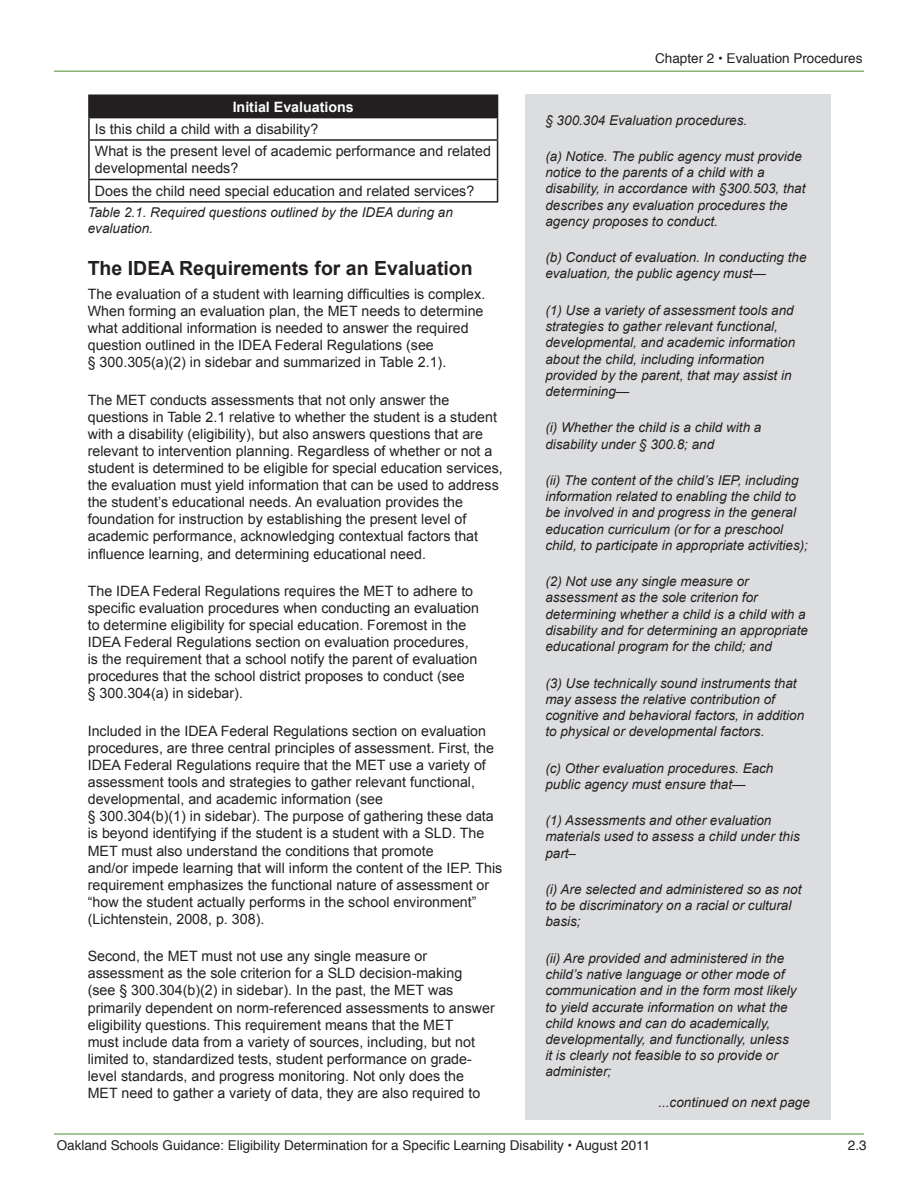
<style>
.page{position:relative;width:918px;height:1188px;background:#fff}
.page>*{position:absolute;margin:0;border:0;box-sizing:border-box;transform-origin:0 0}
.t1{font:700 19.5px "Arial";color:#231f20}
.t2{font:14.25px/17.1px "Arial";color:#231f20}
.t3{font:700 14.25px "Arial";color:#fff}
.t4{font:italic 13.5px/16.2px "Arial";color:#231f20}
.t5{font:13.5px "Helvetica";color:#231f20}
</style>
<div class="page">
<hr style="left:54px;top:1133px;width:810px;height:2px;background:#89b475">
<hr style="left:54px;top:70px;width:810px;height:2px;background:#89b475">
<div style="left:525px;top:94px;width:305px;height:1026px;background:#dcdddf"></div>
<div style="left:89px;top:95px;width:409px;height:23px;background:#231f20"></div>
<hr style="left:88px;top:94px;width:410px;height:2px;background:#231f20">
<hr style="left:88px;top:96px;width:2px;height:21px;background:#231f20">
<hr style="left:88px;top:117px;width:410px;height:1px;background:#231f20">
<hr style="left:88px;top:118px;width:2px;height:21px;background:#231f20">
<svg style="left:497px;top:118px;width:1px;height:21px"></svg>
<hr style="left:88px;top:139px;width:410px;height:2px;background:#231f20">
<hr style="left:88px;top:141px;width:2px;height:38px;background:#231f20">
<hr style="left:497px;top:141px;width:1px;height:38px;background:#231f20">
<hr style="left:88px;top:179px;width:410px;height:1px;background:#231f20">
<hr style="left:88px;top:180px;width:2px;height:21px;background:#231f20">
<svg style="left:497px;top:180px;width:1px;height:21px"></svg>
<hr style="left:88px;top:201px;width:410px;height:2px;background:#231f20">
<p class="t3" style="left:233px;top:97px;width:123px">Initial Evaluations</p>
<p class="t2" style="left:95px;top:118px;width:398px;line-height:22.4px">Is this child a child with a disability?<br>What is the present level of academic performance and related</p>
<p class="t2" style="left:95px;top:157px;width:381px;line-height:22.4px">developmental needs?<br>Does the child need special education and related services?</p>
<p class="t4" style="left:88px;top:204px;width:367px">Table 2.1. Required questions outlined by the IDEA during an evaluation.</p>
<h1 class="t1" style="left:88px;top:255px;width:387px">The IDEA Requirements for an Evaluation</h1>
<p class="t2" style="left:88px;top:285px;width:399px">The evaluation of a student with learning difficulties is complex.<br>When forming an evaluation plan, the MET needs to determine what additional information is needed to answer the required question outlined in the IDEA Federal Regulations (see<br>§ 300.305(a)(2) in sidebar and summarized in Table 2.1).</p>
<p class="t2" style="left:88px;top:391px;width:417px">The MET conducts assessments that not only answer the questions in Table 2.1 relative to whether the student is a student with a disability (eligibility), but also answers questions that are relevant to intervention planning. Regardless of whether or not a student is determined to be eligible for special education services, the evaluation must yield information that can be used to address the student’s educational needs. An evaluation provides the foundation for instruction by establishing the present level of academic performance, acknowledging contextual factors that influence learning, and determining educational need.</p>
<p class="t2" style="left:88px;top:582px;width:393px">The IDEA Federal Regulations requires the MET to adhere to specific evaluation procedures when conducting an evaluation to determine eligibility for special education. Foremost in the IDEA Federal Regulations section on evaluation procedures, is the requirement that a school notify the parent of evaluation procedures that the school district proposes to conduct (see<br>§ 300.304(a) in sidebar).</p>
<p class="t2" style="left:88px;top:722px;width:416px">Included in the IDEA Federal Regulations section on evaluation procedures, are three central principles of assessment. First, the IDEA Federal Regulations require that the MET use a variety of assessment tools and strategies to gather relevant functional, developmental, and academic information (see<br>§ 300.304(b)(1) in sidebar). The purpose of gathering these data is beyond identifying if the student is a student with a SLD. The MET must also understand the conditions that promote<br>and/or impede learning that will inform the content of the IEP. This requirement emphasizes the functional nature of assessment or “how the student actually performs in the school environment” (Lichtenstein, 2008, p. 308).</p>
<p class="t2" style="left:88px;top:948px;width:409px">Second, the MET must not use any single measure or assessment as the sole criterion for a SLD decision-making<br>(see § 300.304(b)(2) in sidebar). In the past, the MET was primarily dependent on norm-referenced assessments to answer eligibility questions. This requirement means that the MET<br>must include data from a variety of sources, including, but not limited to, standardized tests, student performance on grade&shy;level standards, and progress monitoring. Not only does the MET need to gather a variety of data, they are also required to</p>
<p class="t5" style="left:655px;top:48px;width:209px">Chapter 2 • Evaluation Procedures</p>
<p class="t4" style="left:545px;top:112px;width:203px">§ 300.304 Evaluation procedures.</p>
<p class="t4" style="left:545px;top:148px;width:262px">(a) Notice. The public agency must provide notice to the parents of a child with a disability, in accordance with §300.503, that describes any evaluation procedures the agency proposes to conduct.</p>
<p class="t4" style="left:545px;top:250px;width:263px">(b) Conduct of evaluation. In conducting the evaluation, the public agency must—</p>
<p class="t4" style="left:545px;top:302px;width:251px">(1) Use a variety of assessment tools and strategies to gather relevant functional, developmental, and academic information about the child, including information provided by the parent, that may assist in determining—</p>
<p class="t4" style="left:545px;top:420px;width:218px">(i) Whether the child is a child with a disability under § 300.8; and</p>
<p class="t4" style="left:545px;top:472px;width:264px">(ii) The content of the child’s IEP, including information related to enabling the child to be involved in and progress in the general education curriculum (or for a preschool child, to participate in appropriate activities);</p>
<p class="t4" style="left:545px;top:574px;width:264px">(2) Not use any single measure or assessment as the sole criterion for determining whether a child is a child with a disability and for determining an appropriate educational program for the child; and</p>
<p class="t4" style="left:545px;top:675px;width:260px">(3) Use technically sound instruments that may assess the relative contribution of cognitive and behavioral factors, in addition to physical or developmental factors.</p>
<p class="t4" style="left:545px;top:760px;width:230px">(c) Other evaluation procedures. Each public agency must ensure that—</p>
<p class="t4" style="left:545px;top:813px;width:256px">(1) Assessments and other evaluation materials used to assess a child under this part–</p>
<p class="t4" style="left:545px;top:881px;width:258px">(i) Are selected and administered so as not to be discriminatory on a racial or cultural basis;</p>
<p class="t4" style="left:545px;top:950px;width:253px">(ii) Are provided and administered in the child’s native language or other mode of communication and in the form most likely to yield accurate information on what the child knows and can do academically, developmentally, and functionally, unless it is clearly not feasible to so provide or administer;</p>
<p class="t4" style="left:658px;top:1094px;width:153px">...continued on next page</p>
<p class="t5" style="left:57px;top:1135px;width:595px">Oakland Schools Guidance: Eligibility Determination for a Specific Learning Disability • August 2011</p>
<p class="t5" style="left:848px;top:1135px;width:20px">2.3</p>
</div>
